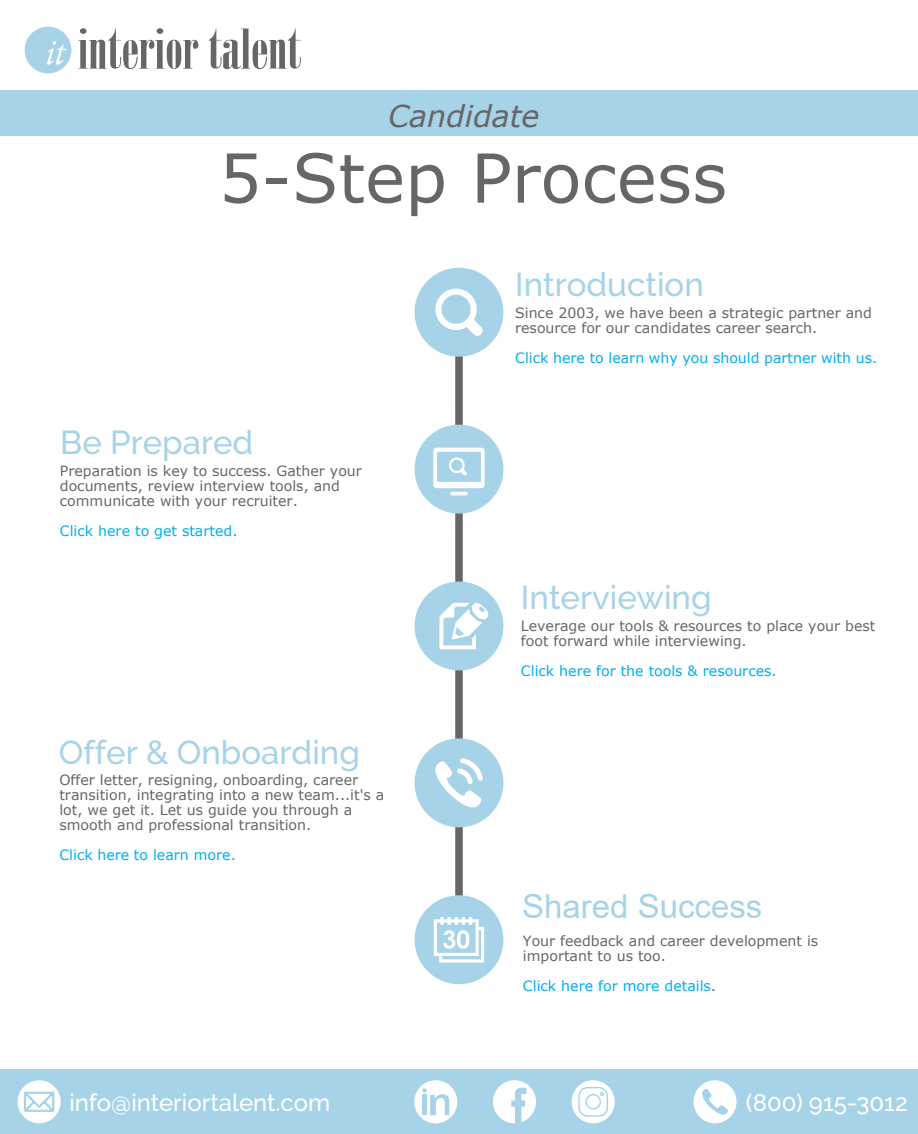
<style>
.page{position:relative;width:918px;height:1134px;background:#fff}
.page>*{position:absolute;margin:0;border:0;box-sizing:border-box;transform-origin:0 0}
.t1{font:67.5px "Verdana";color:#666}
.t2{font:500 33px "Raleway";color:#a6d3e7}
.t3{font:33px "Arial";color:#a6d3e7}
.t4{font:italic 30px "Verdana";color:#666}
.t5{font:500 24px "Raleway";color:#fff}
.t6{font:14.1px/15px "Verdana";color:#666}
.t7{font:14.1px "Verdana";color:#00aef0}
.s1{color:#666}
</style>
<div class="page">
<div style="left:0;top:90px;width:918px;height:45px;background:#a6d3e7"></div>
<div style="left:455px;top:312px;width:8px;height:627px;background:#666"></div>
<svg style="left:79px;top:28px;width:119px;height:41px"></svg>
<svg style="left:209px;top:29px;width:92px;height:40px"></svg>
<div style="left:25px;top:27px;width:46px;height:46px;background:#a6d3e7;border-radius:50%"></div>
<svg style="left:47px;top:41px;width:20px;height:24px"></svg>
<div style="left:0;top:1069px;width:918px;height:65px;background:#a6d3e7"></div>
<div style="left:415px;top:268px;width:88px;height:89px;background:#a6d3e7;border-radius:50%"></div>
<div style="left:415px;top:425px;width:88px;height:88px;background:#a6d3e7;border-radius:50%"></div>
<div style="left:415px;top:581px;width:88px;height:89px;background:#a6d3e7;border-radius:50%"></div>
<div style="left:415px;top:738px;width:88px;height:89px;background:#a6d3e7;border-radius:50%"></div>
<div style="left:415px;top:895px;width:88px;height:89px;background:#a6d3e7;border-radius:50%"></div>
<svg style="left:434px;top:917px;width:50px;height:45px"></svg>
<hr style="left:450px;top:492px;width:18px;height:3px;background:#fff;border-radius:2px">
<svg style="left:433px;top:447px;width:52px;height:41px"></svg>
<svg style="left:435px;top:288px;width:48px;height:48px"></svg>
<svg style="left:439px;top:603px;width:50px;height:46px"></svg>
<svg style="left:435px;top:758px;width:48px;height:50px"></svg>
<div style="left:18px;top:1080px;width:43px;height:43px;background:#fff;border-radius:50%"></div>
<svg style="left:24px;top:1091px;width:30px;height:21px"></svg>
<div style="left:693px;top:1080px;width:44px;height:43px;background:#fff;border-radius:50%"></div>
<svg style="left:702px;top:1089px;width:26px;height:26px"></svg>
<div style="left:414px;top:1080px;width:43px;height:43px;background:#fff;border-radius:50%"></div>
<svg style="left:422px;top:1088px;width:27px;height:27px"></svg>
<svg style="left:493px;top:1080px;width:43px;height:43px"></svg>
<div style="left:572px;top:1080px;width:43px;height:43px;background:#fff;border-radius:50%"></div>
<svg style="left:578px;top:1087px;width:30px;height:29px"></svg>
<h3 class="t4" style="left:388px;top:96px;width:153px">Candidate</h3>
<h1 class="t1" style="left:219px;top:132px;width:510px">5-Step Process</h1>
<h2 class="t2" style="left:60px;top:423px;width:195px">Be Prepared</h2>
<p class="t6" style="left:60px;top:463px;width:304px">Preparation is key to success. Gather your documents, review interview tools, and communicate with your recruiter.</p>
<p class="t7" style="left:60px;top:521px;width:179px">Click here to get started.</p>
<h2 class="t2" style="left:59px;top:733px;width:303px">Offer &amp; Onboarding</h2>
<p class="t6" style="left:59px;top:772px;width:327px">Offer letter, resigning, onboarding, career transition, integrating into a new team...it's a lot, we get it. Let us guide you through a smooth and professional transition.</p>
<p class="t7" style="left:59px;top:845px;width:178px">Click here to learn more.</p>
<h2 class="t2" style="left:515px;top:265px;width:190px">Introduction</h2>
<p class="t6" style="left:515px;top:305px;width:358px">Since 2003, we have been a strategic partner and resource for our candidates career search.</p>
<p class="t7" style="left:515px;top:348px;width:364px">Click here to learn why you should partner with us.</p>
<h2 class="t2" style="left:521px;top:578px;width:192px">Interviewing</h2>
<p class="t6" style="left:521px;top:618px;width:356px">Leverage our tools &amp; resources to place your best foot forward while interviewing.</p>
<p class="t7" style="left:521px;top:661px;width:257px">Click here for the tools &amp; resources.</p>
<h2 class="t3" style="left:522px;top:883px;width:242px">Shared Success</h2>
<p class="t6" style="left:523px;top:933px;width:297px">Your feedback and career development is important to us too.</p>
<p class="t7" style="left:523px;top:976px;width:195px">Click here for more details<span class="s1">.</span></p>
<h3 class="t5" style="left:69px;top:1088px;width:262px">info@interiortalent.com</h3>
<h3 class="t5" style="left:746px;top:1088px;width:164px">(800) 915-3012</h3>
</div>
